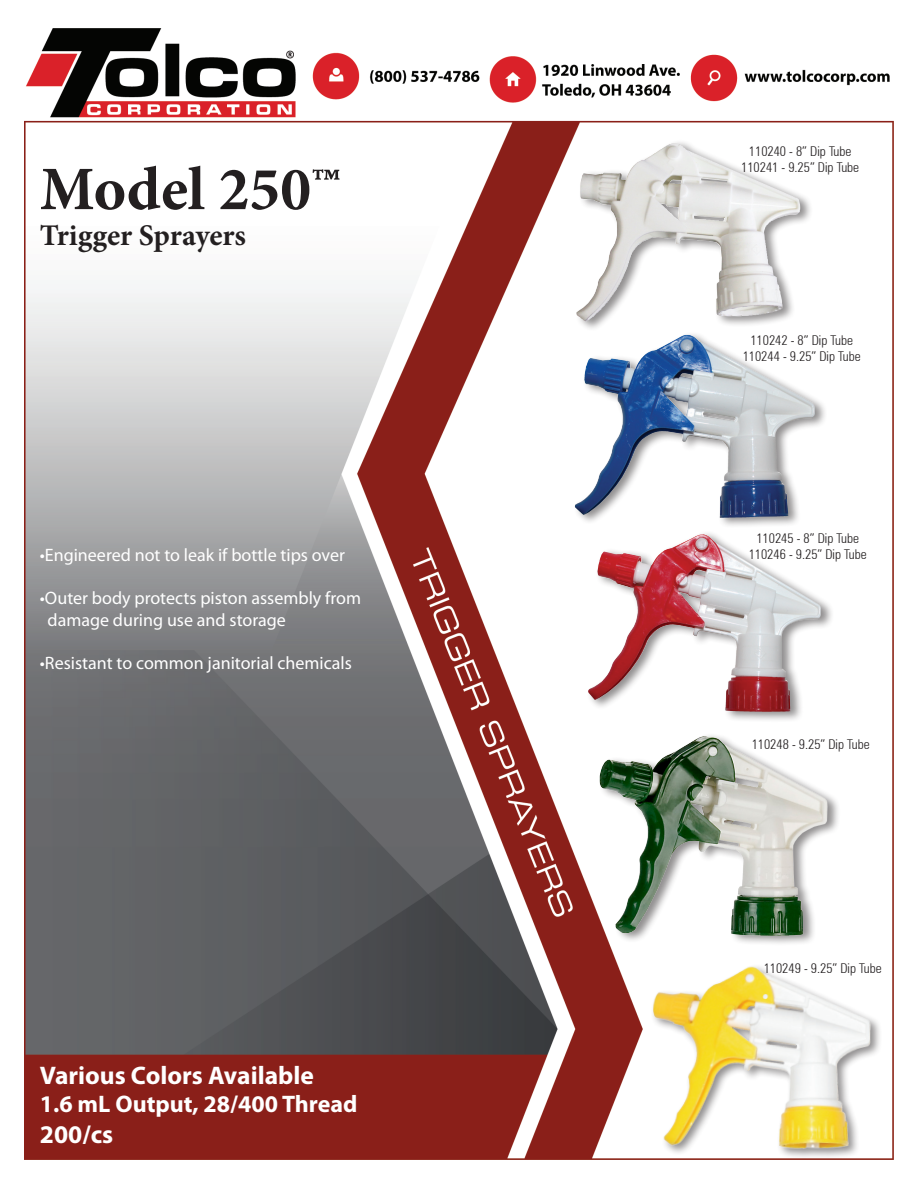
<style>
.page{position:relative;width:918px;height:1188px;background:#fff}
.page>*{position:absolute;margin:0;border:0;box-sizing:border-box;transform-origin:0 0}
.t1{font:700 61.8px "Minion Pro";color:#231f20}
.t2{font:700 30px "Minion Pro";letter-spacing:-.005em;color:#231f20}
.t3{font:700 25.5px "Myriad Pro";color:#fff}
.t4{font:700 24px "Myriad Pro";color:#fff}
.t5{font:18px "Myriad Pro";color:#fff}
.t6{font:300 condensed 13.5px "Zurich BT";color:#231f20}
</style>
<div class="page">
<img style="left:24px;top:28px;width:870px;height:1131px">
<div style="left:575px;top:139px;width:239px;height:193px;background:#231f20;opacity:.5"></div>
<img style="left:580px;top:143px;width:93px;height:142px">
<div style="left:573px;top:331px;width:255px;height:198px;background:#231f20;opacity:.5"></div>
<img style="left:630px;top:335px;width:55px;height:34px">
<div style="left:587px;top:530px;width:247px;height:193px;background:#231f20;opacity:.5"></div>
<img style="left:655px;top:534px;width:49px;height:26px">
<img style="left:620px;top:959px;width:267px;height:201px">
<img style="left:552px;top:731px;width:305px;height:217px">
<p class="t1" style="left:40px;top:146px;width:303px">Model 250™</p>
<p class="t2" style="left:40px;top:214px;width:208px">Trigger Sprayers</p>
<p class="t5" style="left:40px;top:544px;width:307px">•Engineered not to leak if bottle tips over</p>
<p class="t5" style="left:40px;top:587px;width:323px">•Outer body protects piston assembly from</p>
<p class="t5" style="left:48px;top:609px;width:240px">damage during use and storage</p>
<p class="t5" style="left:40px;top:652px;width:314px">•Resistant to common janitorial chemicals</p>
<p class="t3" style="left:40px;top:1058px;width:276px">Various Colors Available</p>
<p class="t4" style="left:40px;top:1089px;width:319px">1.6 mL Output, 28/400 Thread</p>
<p class="t3" style="left:40px;top:1118px;width:75px">200/cs</p>
<p class="t6" style="left:749px;top:143px;width:104px">110240 - 8” Dip Tube</p>
<p class="t6" style="left:741px;top:159px;width:120px">110241 - 9.25” Dip Tube</p>
<p class="t6" style="left:750px;top:332px;width:104px">110242 - 8” Dip Tube</p>
<p class="t6" style="left:743px;top:348px;width:120px">110244 - 9.25” Dip Tube</p>
<p class="t6" style="left:756px;top:530px;width:104px">110245 - 8” Dip Tube</p>
<p class="t6" style="left:749px;top:546px;width:120px">110246 - 9.25” Dip Tube</p>
<p class="t6" style="left:752px;top:736px;width:120px">110248 - 9.25” Dip Tube</p>
<p class="t6" style="left:764px;top:960px;width:120px">110249 - 9.25” Dip Tube</p>
</div>
